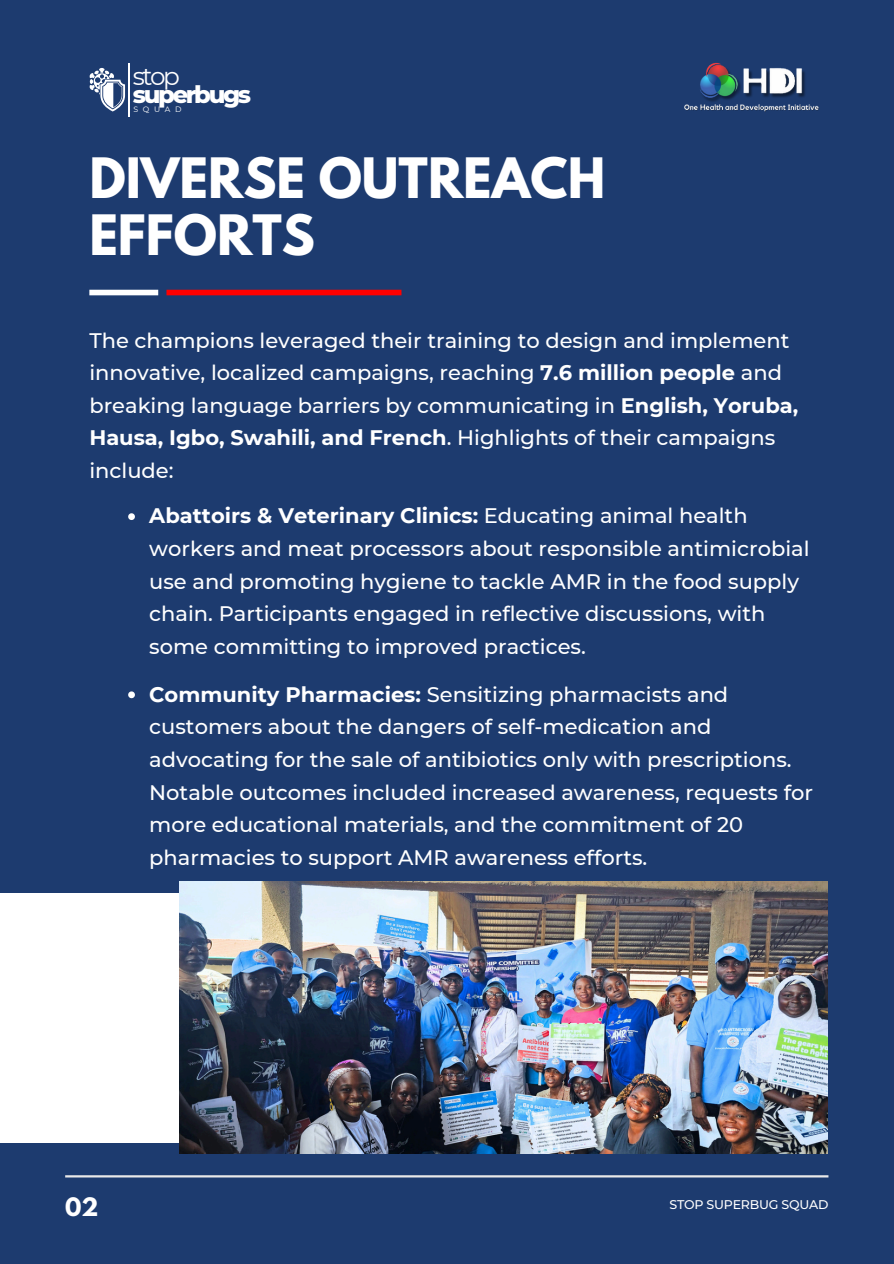
<style>
.page{position:relative;width:894px;height:1264px;background:#fff}
.page>*{position:absolute;margin:0;border:0;box-sizing:border-box;transform-origin:0 0}
.t1{font:700 49.35px/57.2px "League Spartan";color:#fff}
.t2{font:24.75px "Montserrat";color:#fff}
.t3{font:800 24.3px "Montserrat";letter-spacing:-.1em;color:#fff}
.t4{font:700 22.5px "League Spartan";color:#fff}
.t5{font:500 21px/32.7px "Montserrat";color:#fff}
.t6{font:500 12.6px "Montserrat";letter-spacing:-.02em;color:#fff}
.t7{font:7.8px "Montserrat";letter-spacing:.595em;color:#fff}
.s1{font-weight:700}
</style>
<div class="page">
<div style="left:0;top:0;width:893px;height:1263px;background:#1d3b6f"></div>
<div style="left:0;top:893px;width:179px;height:249px;background:#fff"></div>
<hr style="left:65px;top:1175px;width:763px;height:2px;background:#e9e9e9">
<div style="left:166px;top:290px;width:235px;height:5px;background:#f00"></div>
<div style="left:89px;top:290px;width:69px;height:5px;background:#fff"></div>
<img style="left:179px;top:881px;width:648px;height:272px">
<svg style="left:128px;top:513px;width:7px;height:7px"></svg>
<svg style="left:128px;top:691px;width:7px;height:7px"></svg>
<hr style="left:128px;top:63px;width:1px;height:53px;background:#fff">
<svg style="left:89px;top:68px;width:36px;height:43px"></svg>
<img style="left:684px;top:62px;width:135px;height:50px">
<h4 class="t2" style="left:133px;top:61px;width:49px">stop</h4>
<p class="t7" style="left:133px;top:105px;width:50px">SQUAD</p>
<p class="t3" style="left:133px;top:80px;width:120px">superbugs</p>
<h3 class="t1" style="left:89px;top:156px;width:517px">DIVERSE OUTREACH<br>EFFORTS</h3>
<h2 class="t5" style="left:89px;top:323px;width:710px">The champions leveraged their training to design and implement innovative, localized campaigns, reaching <span class="s1">7.6 million people</span> and breaking language barriers by communicating in <span class="s1">English, Yoruba, Hausa, Igbo, Swahili, and French</span>. Highlights of their campaigns include:</h2>
<h1 class="t5" style="left:149px;top:499px;width:661px"><span class="s1">Abattoirs &amp; Veterinary Clinics:</span> Educating animal health workers and meat processors about responsible antimicrobial use and promoting hygiene to tackle AMR in the food supply chain. Participants engaged in reflective discussions, with some committing to improved practices.</h1>
<p class="t5" style="left:149px;top:677px;width:665px"><span class="s1">Community Pharmacies:</span> Sensitizing pharmacists and customers about the dangers of self-medication and advocating for the sale of antibiotics only with prescriptions.<br>Notable outcomes included increased awareness, requests for more educational materials, and the commitment of 20 pharmacies to support AMR awareness efforts.</p>
<p class="t4" style="left:65px;top:1195px;width:35px">02</p>
<p class="t6" style="left:669px;top:1197px;width:160px">STOP SUPERBUG SQUAD</p>
</div>
